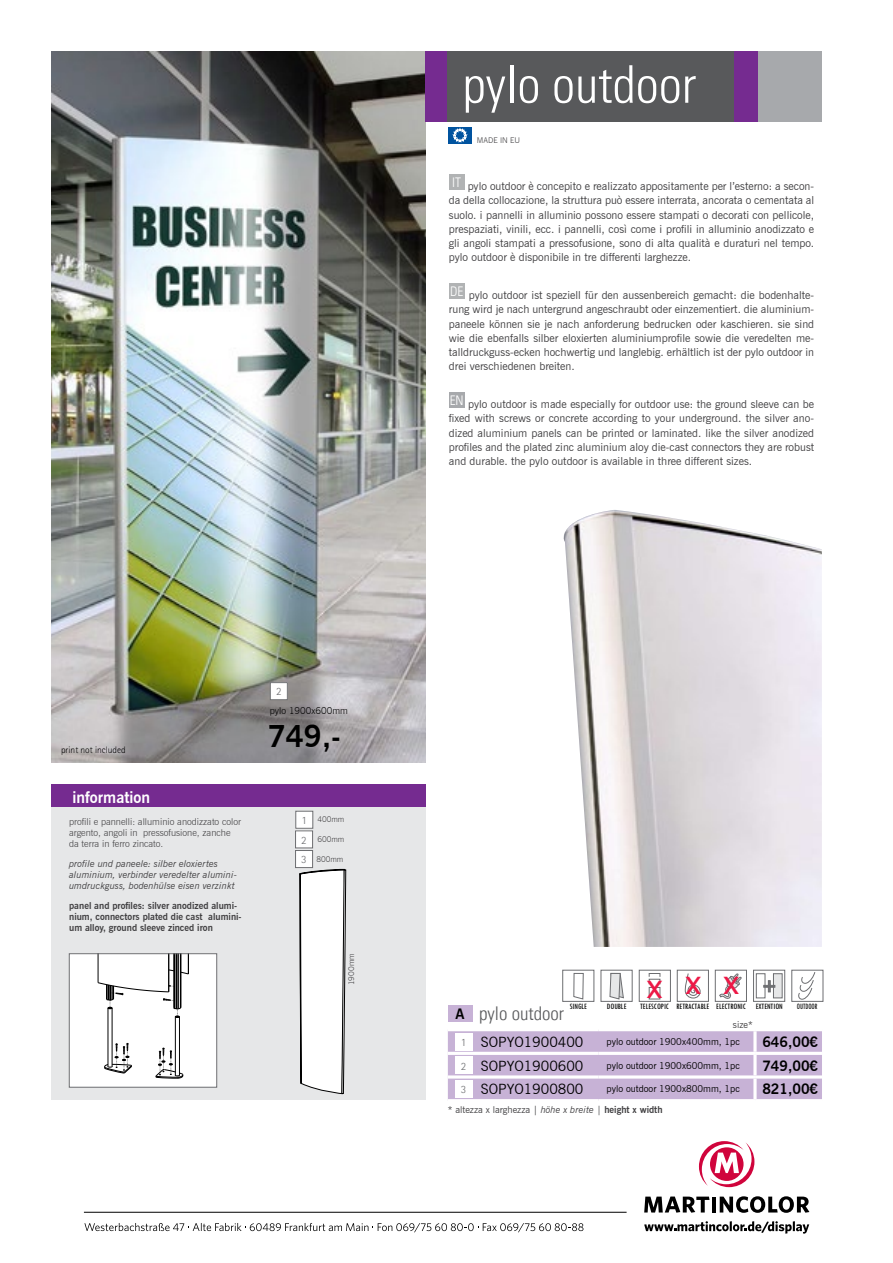
<style>
.page{position:relative;width:893px;height:1263px;background:#fff}
.page>*{position:absolute;margin:0;border:0;box-sizing:border-box;transform-origin:0 0}
.t1{font:300 condensed 52.05px "Univers LT";color:#fff}
.t2{font:31.5px "Tahoma";color:#ed1846}
.t3{font:700 30px "News Gothic BT";color:#000}
.t4{font:300 condensed 18.9px "Univers LT";color:#58595b}
.t5{font:700 condensed 18.9px "Geometric 212 BT";color:#6d6e71}
.t6{font:700 15.75px "News Gothic BT";color:#fff}
.t7{font:700 14.4px "News Gothic BT";color:#000}
.t8{font:14.1px "News Gothic BT";color:#000}
.t9{font:700 14.1px/23.7px "News Gothic BT";color:#000;text-align:justify}
.t10{font:300 11.1px/23.2px "Rotis Sans Serif";color:#6d6e71;text-align:justify}
.t11{font:10.95px/14.2px "News Gothic BT";color:#414042;text-align:justify}
.t12{font:italic 9.45px/11.1px "News Gothic BT";color:#414042}
.t13{font:700 9.45px/11.1px "News Gothic BT";color:#414042}
.t14{font:300 9.45px/11.1px "News Gothic BT";color:#414042}
.t15{font:9.45px "News Gothic BT";color:#000}
.t16{font:9.45px "News Gothic BT";color:#414042}
.t17{font:300 9.45px "Rotis Sans Serif";color:#000}
.t18{font:300 9.45px "News Gothic BT";color:#000}
.t19{font:condensed 8.55px "Tw Cen";color:#000}
.t20{font:condensed 8.55px "Tw Cen";color:#000;scale:.83 1}
.t21{font:300 7.8px "News Gothic BT";color:#414042}
.s1{font-style:italic}
.s2{font-weight:700}
</style>
<div class="page">
<svg style="left:84px;top:1223px;width:499px;height:9px"></svg>
<svg style="left:644px;top:1221px;width:165px;height:13px"></svg>
<hr style="left:84px;top:1212px;width:543px;height:1px;background:#000">
<svg style="left:699px;top:1141px;width:55px;height:46px"></svg>
<svg style="left:644px;top:1196px;width:65px;height:17px"></svg>
<hr style="left:712px;top:1196px;width:4px;height:16px;background:#000">
<svg style="left:720px;top:1196px;width:89px;height:17px"></svg>
<img style="left:51px;top:51px;width:375px;height:711px">
<img style="left:563px;top:510px;width:259px;height:437px">
<svg style="left:562px;top:969px;width:262px;height:33px"></svg>
<div style="left:639px;top:970px;width:32px;height:31px;border:1px solid #6d6e71"></div>
<div style="left:677px;top:970px;width:32px;height:31px;border:1px solid #6d6e71"></div>
<div style="left:715px;top:970px;width:32px;height:31px;border:1px solid #6d6e71"></div>
<div style="left:753px;top:970px;width:32px;height:31px;border:1px solid #6d6e71"></div>
<div style="left:448px;top:1031px;width:374px;height:68px;background:#c7b2d6"></div>
<svg style="left:753px;top:1031px;width:4px;height:21px"></svg>
<svg style="left:753px;top:1055px;width:4px;height:20px"></svg>
<svg style="left:753px;top:1078px;width:4px;height:21px"></svg>
<hr style="left:448px;top:1052px;width:151px;height:3px;background:#fff">
<hr style="left:599px;top:1052px;width:156px;height:3px;background:#fff">
<hr style="left:755px;top:1052px;width:67px;height:3px;background:#fff">
<hr style="left:448px;top:1075px;width:151px;height:3px;background:#fff">
<hr style="left:599px;top:1075px;width:156px;height:3px;background:#fff">
<hr style="left:755px;top:1075px;width:67px;height:3px;background:#fff">
<div style="left:455px;top:1033px;width:17px;height:18px;background:#fff"></div>
<div style="left:455px;top:1056px;width:17px;height:18px;background:#fff"></div>
<div style="left:455px;top:1080px;width:17px;height:17px;background:#fff"></div>
<div style="left:426px;top:51px;width:30px;height:71px;background:#752b90"></div>
<div style="left:448px;top:51px;width:286px;height:71px;background:#58595b"></div>
<div style="left:734px;top:51px;width:24px;height:71px;background:#752b90"></div>
<div style="left:759px;top:51px;width:63px;height:71px;background:#a7a9ac"></div>
<div style="left:448px;top:127px;width:24px;height:16px;background:#00539f"></div>
<svg style="left:453px;top:129px;width:13px;height:13px"></svg>
<div style="left:449px;top:392px;width:16px;height:16px;background:#a7a9ac"></div>
<div style="left:449px;top:283px;width:16px;height:16px;background:#b1b3b4"></div>
<div style="left:449px;top:174px;width:16px;height:16px;background:#b1b3b4"></div>
<div style="left:51px;top:806px;width:375px;height:294px;background:#e6e7e8"></div>
<div style="left:51px;top:784px;width:375px;height:23px;background:#752b90"></div>
<svg style="left:300px;top:869px;width:46px;height:225px;background:#e6e6e6"></svg>
<div style="left:69px;top:954px;width:148px;height:133px;background:#fff"></div>
<hr style="left:112px;top:1008px;width:1px;height:58px;background:#000">
<hr style="left:108px;top:1008px;width:1px;height:58px;background:#000">
<hr style="left:179px;top:1017px;width:1px;height:58px;background:#000">
<hr style="left:175px;top:1017px;width:1px;height:58px;background:#000">
<svg style="left:104px;top:1043px;width:28px;height:30px"></svg>
<svg style="left:156px;top:1048px;width:28px;height:31px"></svg>
<svg style="left:98px;top:955px;width:91px;height:63px"></svg>
<div style="left:69px;top:953px;width:148px;height:134px;border:1px solid #6d6e71"></div>
<div style="left:270px;top:683px;width:17px;height:17px;background:#fff"></div>
<div style="left:270px;top:682px;width:18px;height:18px;border:1px solid #6d6e71"></div>
<div style="left:296px;top:811px;width:17px;height:17px;background:#fff"></div>
<div style="left:295px;top:811px;width:18px;height:18px;border:1px solid #6d6e71"></div>
<div style="left:296px;top:831px;width:17px;height:17px;background:#fff"></div>
<div style="left:295px;top:830px;width:18px;height:18px;border:1px solid #6d6e71"></div>
<div style="left:296px;top:850px;width:17px;height:17px;background:#fff"></div>
<div style="left:295px;top:850px;width:18px;height:18px;border:1px solid #6d6e71"></div>
<div style="left:448px;top:1005px;width:24px;height:17px;background:#c7b2d6"></div>
<p class="t17" style="left:61px;top:745px;width:66px">print not included</p>
<h3 class="t6" style="left:72px;top:787px;width:79px">information</h3>
<p class="t14" style="left:69px;top:816px;width:173px">profili e pannelli: alluminio anodizzato color argento, angoli in pressofusione, zanche da terra in ferro zincato.</p>
<p class="t12" style="left:69px;top:858px;width:170px">profile und paneele: silber eloxiertes aluminium, verbinder veredelter alumini&shy;umdruckguss, bodenhülse eisen verzinkt</p>
<p class="t13" style="left:69px;top:900px;width:174px">panel and profiles: silver anodized alumi&shy;nium, connectors plated die cast alumini&shy;um alloy, ground sleeve zinced iron</p>
<p class="t10" style="left:276px;top:680px;width:7px">2</p>
<p class="t18" style="left:270px;top:705px;width:79px">pylo 1900x600mm</p>
<h3 class="t3" style="left:268px;top:718px;width:75px">749,-</h3>
<p class="t10" style="left:301px;top:810px;width:7px;line-height:19.6px">1<br>2<br>3</p>
<p class="t21" style="left:317px;top:815px;width:28px">400mm</p>
<p class="t21" style="left:317px;top:835px;width:28px">600mm</p>
<p class="t21" style="left:316px;top:854px;width:28px">800mm</p>
<p class="t21" style="left:347px;top:985px;width:33px;rotate:-90deg">1900mm</p>
<h1 class="t1" style="left:462px;top:53px;width:235px">pylo outdoor</h1>
<p class="t11" style="left:449px;top:179px;width:367px;text-indent:3px"><sup>It</sup> pylo outdoor è concepito e realizzato appositamente per l’esterno: a secon&shy;da della collocazione, la struttura può essere interrata, ancorata o cementata al suolo. i pannelli in alluminio possono essere stampati o decorati con pellicole, prespaziati, vinili, ecc. i pannelli, così come i profili in alluminio anodizzato e gli angoli stampati a pressofusione, sono di alta qualità e duraturi nel tempo. pylo outdoor è disponibile in tre differenti larghezze.</p>
<p class="t11" style="left:449px;top:288px;width:367px"><sup>de</sup> pylo outdoor ist speziell für den aussenbereich gemacht: die bodenhalte&shy;rung wird je nach untergrund angeschraubt oder einzementiert. die aluminium&shy;paneele können sie je nach anforderung bedrucken oder kaschieren. sie sind wie die ebenfalls silber eloxierten aluminiumprofile sowie die veredelten me&shy;talldruckguss-ecken hochwertig und langlebig. erhältlich ist der pylo outdoor in drei verschiedenen breiten.</p>
<p class="t11" style="left:449px;top:397px;width:367px"><sup>eN</sup> pylo outdoor is made especially for outdoor use: the ground sleeve can be fixed with screws or concrete according to your underground. the silver ano&shy;dized aluminium panels can be printed or laminated. like the silver anodized profiles and the plated zinc aluminium aloy die-cast connectors they are robust and durable. the pylo outdoor is available in three different sizes.</p>
<h3 class="t7" style="left:456px;top:1005px;width:11px">A</h3>
<p class="t10" style="left:461px;top:1031px;width:7px">1<br>2<br>3</p>
<h2 class="t2" style="left:647px;top:962px;width:94px">xxx</h2>
<h3 class="t5" style="left:761px;top:974px;width:17px">+</h3>
<p class="t19" style="left:570px;top:1001px;width:19px">SINGLE</p>
<p class="t19" style="left:607px;top:1001px;width:21px">DOUBLE</p>
<p class="t19" style="left:640px;top:1001px;width:144px">TELESCOPIC RETRACTABLE ELECTRONIC EXTENTION</p>
<p class="t20" style="left:797px;top:1001px;width:26px">OUTDOOR</p>
<h3 class="t4" style="left:479px;top:1001px;width:86px">pylo outdoor</h3>
<p class="t8" style="left:481px;top:1033px;width:104px">SOPYO1900400</p>
<p class="t15" style="left:607px;top:1036px;width:135px">pylo outdoor 1900x400mm, 1pc</p>
<p class="t8" style="left:481px;top:1057px;width:104px">SOPYO1900600</p>
<p class="t15" style="left:607px;top:1060px;width:135px">pylo outdoor 1900x600mm, 1pc</p>
<p class="t8" style="left:481px;top:1081px;width:104px">SOPYO1900800</p>
<p class="t15" style="left:607px;top:1083px;width:135px">pylo outdoor 1900x800mm, 1pc</p>
<p class="t16" style="left:733px;top:1019px;width:21px">size*</p>
<p class="t9" style="left:762px;top:1030px;width:57px">646,00€ 749,00€ 821,00€</p>
<p class="t16" style="left:448px;top:1104px;width:216px">* altezza x larghezza | <span class="s1">höhe x breite |</span> <span class="s2">height x width</span></p>
</div>
